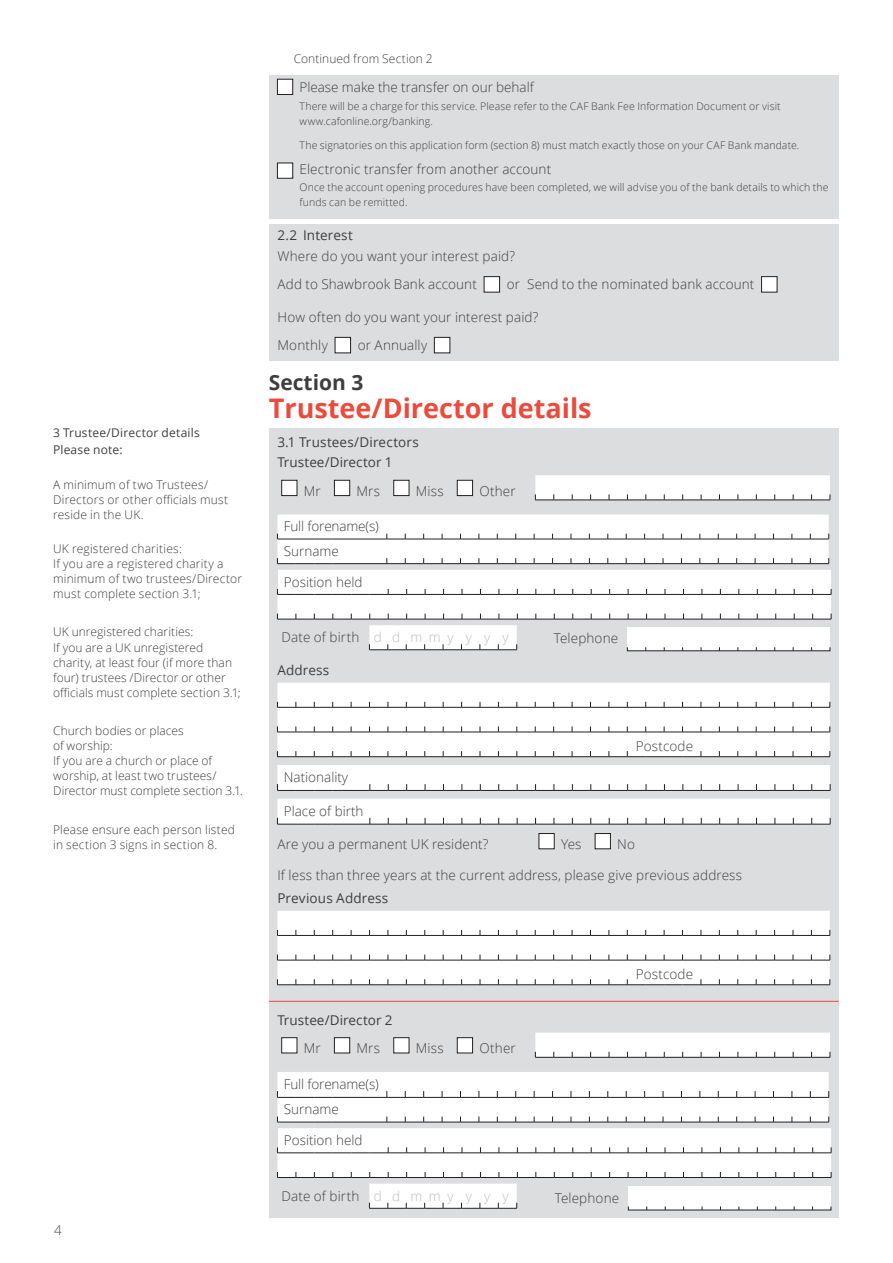
<style>
.page{position:relative;width:893px;height:1263px;background:#fff}
.page>*{position:absolute;margin:0;border:0;box-sizing:border-box;transform-origin:0 0}
.t1{font:700 27px "Open Sans";color:#ec4b3c}
.t2{font:700 21px "Open Sans";color:#3e3e3f}
.t3{font:300 13.5px/28.5px "Open Sans";letter-spacing:.01em;color:#3e3e3f}
.t4{font:13.5px/20.1px "Open Sans";letter-spacing:.01em;color:#3e3e3f}
.t5{font:300 13.5px/24.5px "Open Sans";letter-spacing:-.01em;color:#3e3e3f}
.t6{font:300 12px/15px "Open Sans";letter-spacing:.01em;color:#3e3e3f}
.t7{font:12px/17.1px "Open Sans";letter-spacing:.015em;color:#3e3e3f}
.t8{font:300 10.5px/15px "Open Sans";letter-spacing:.01em;color:#3e3e3f}
.s1{color:#bcbdc0}
</style>
<div class="page">
<div style="left:269px;top:428px;width:570px;height:789px;background:#dcdddf"></div>
<hr style="left:269px;top:1001px;width:570px;height:1px;background:#ec4b3c">
<svg style="left:535px;top:475px;width:296px;height:26px;background:#f2f2f2"></svg>
<div style="left:282px;top:480px;width:15px;height:16px;background:#fff"></div>
<div style="left:282px;top:480px;width:15px;height:16px;border:1px solid #231f20"></div>
<div style="left:334px;top:480px;width:16px;height:16px;background:#fff"></div>
<div style="left:334px;top:480px;width:16px;height:16px;border:1px solid #231f20"></div>
<div style="left:394px;top:480px;width:15px;height:16px;background:#fff"></div>
<div style="left:394px;top:480px;width:15px;height:16px;border:1px solid #231f20"></div>
<div style="left:457px;top:480px;width:16px;height:16px;background:#fff"></div>
<div style="left:457px;top:480px;width:16px;height:16px;border:1px solid #231f20"></div>
<svg style="left:277px;top:514px;width:552px;height:50px;background:#f4f4f4"></svg>
<svg style="left:277px;top:683px;width:554px;height:74px;background:#f4f3f4"></svg>
<svg style="left:277px;top:765px;width:554px;height:26px;background:#f3f3f3"></svg>
<svg style="left:277px;top:799px;width:554px;height:26px;background:#f3f3f3"></svg>
<div style="left:539px;top:833px;width:15px;height:16px;background:#fff"></div>
<div style="left:539px;top:833px;width:15px;height:16px;border:1px solid #231f20"></div>
<div style="left:595px;top:833px;width:15px;height:16px;background:#fff"></div>
<svg style="left:277px;top:911px;width:554px;height:74px;background:#f4f4f4"></svg>
<svg style="left:535px;top:1033px;width:296px;height:25px;background:#f3f3f3"></svg>
<div style="left:282px;top:1038px;width:15px;height:15px;background:#fff"></div>
<div style="left:334px;top:1038px;width:16px;height:15px;background:#fff"></div>
<div style="left:334px;top:1037px;width:16px;height:16px;border:1px solid #231f20"></div>
<div style="left:394px;top:1038px;width:15px;height:15px;background:#fff"></div>
<div style="left:457px;top:1038px;width:16px;height:15px;background:#fff"></div>
<div style="left:457px;top:1037px;width:16px;height:16px;border:1px solid #231f20"></div>
<svg style="left:277px;top:570px;width:555px;height:81px"></svg>
<svg style="left:277px;top:1072px;width:555px;height:138px"></svg>
<div style="left:269px;top:224px;width:570px;height:137px;background:#dcdddf"></div>
<div style="left:484px;top:277px;width:16px;height:15px;background:#fff"></div>
<div style="left:484px;top:276px;width:16px;height:16px;border:1px solid #231f20"></div>
<div style="left:761px;top:277px;width:16px;height:15px;background:#fff"></div>
<div style="left:761px;top:276px;width:16px;height:16px;border:1px solid #231f20"></div>
<div style="left:335px;top:337px;width:16px;height:16px;background:#fff"></div>
<div style="left:335px;top:337px;width:16px;height:16px;border:1px solid #231f20"></div>
<div style="left:434px;top:337px;width:16px;height:16px;background:#fff"></div>
<div style="left:434px;top:337px;width:16px;height:16px;border:1px solid #231f20"></div>
<div style="left:269px;top:75px;width:570px;height:143px;background:#dcdddf"></div>
<div style="left:277px;top:79px;width:16px;height:16px;background:#fff"></div>
<div style="left:277px;top:79px;width:16px;height:16px;border:1px solid #231f20"></div>
<div style="left:277px;top:163px;width:16px;height:15px;background:#fff"></div>
<div style="left:277px;top:163px;width:16px;height:15px;border:1px solid #231f20"></div>
<p class="t7" style="left:53px;top:424px;width:148px">3 Trustee/Director details<br>Please note:</p>
<p class="t6" style="left:53px;top:476px;width:176px">A minimum of two Trustees/<br>Directors or other officials must reside in the UK.</p>
<p class="t6" style="left:53px;top:541px;width:190px">UK registered charities:<br>If you are a registered charity a minimum of two trustees/Director must complete section 3.1;</p>
<p class="t6" style="left:53px;top:624px;width:189px">UK unregistered charities:<br>If you are a UK unregistered charity, at least four (if more than four) trustees /Director or other officials must complete section 3.1;</p>
<p class="t6" style="left:53px;top:723px;width:191px">Church bodies or places<br>of worship:<br>If you are a church or place of worship, at least two trustees/<br>Director must complete section 3.1.</p>
<p class="t6" style="left:53px;top:821px;width:183px">Please ensure each person listed in section 3 signs in section 8.</p>
<p class="t3" style="left:54px;top:1215px;width:9px">4</p>
<p class="t6" style="left:294px;top:51px;width:140px">Continued from Section 2</p>
<p class="t3" style="left:300px;top:73px;width:236px">Please make the transfer on our behalf</p>
<p class="t8" style="left:300px;top:98px;width:483px">There will be a charge for this service. Please refer to the CAF Bank Fee Information Document or visit www.cafonline.org/banking.</p>
<p class="t8" style="left:300px;top:137px;width:501px">The signatories on this application form (section 8) must match exactly those on your CAF Bank mandate.</p>
<p class="t3" style="left:300px;top:154px;width:253px">Electronic transfer from another account</p>
<p class="t8" style="left:300px;top:180px;width:531px">Once the account opening procedures have been completed, we will advise you of the bank details to which the funds can be remitted.</p>
<p class="t4" style="left:277px;top:225px;width:77px">2.2 Interest</p>
<p class="t3" style="left:277px;top:241px;width:239px">Where do you want your interest paid?<br>Add to Shawbrook Bank account</p>
<p class="t3" style="left:507px;top:270px;width:249px">or Send to the nominated bank account</p>
<p class="t3" style="left:277px;top:302px;width:263px">How often do you want your interest paid?<br>Monthly</p>
<p class="t3" style="left:358px;top:330px;width:71px">or Annually</p>
<h2 class="t2" style="left:269px;top:367px;width:96px">Section 3</h2>
<h1 class="t1" style="left:269px;top:389px;width:324px">Trustee/Director details</h1>
<p class="t4" style="left:277px;top:432px;width:143px">3.1 Trustees/Directors<br>Trustee/Director 1</p>
<p class="t3" style="left:304px;top:476px;width:19px">Mr</p>
<p class="t3" style="left:357px;top:476px;width:25px">Mrs</p>
<p class="t3" style="left:416px;top:476px;width:29px">Miss</p>
<p class="t3" style="left:479px;top:476px;width:38px">Other</p>
<p class="t5" style="left:284px;top:514px;width:97px">Full forename(s)<br>Surname</p>
<p class="t3" style="left:284px;top:567px;width:80px">Position held</p>
<p class="t3" style="left:282px;top:622px;width:229px">Date of birth <span class="s1">d d m m y y y y</span></p>
<p class="t4" style="left:277px;top:659px;width:54px">Address</p>
<p class="t3" style="left:554px;top:624px;width:66px">Telephone</p>
<p class="t3" style="left:636px;top:732px;width:59px">Postcode</p>
<p class="t3" style="left:284px;top:762px;width:66px">Nationality</p>
<p class="t3" style="left:284px;top:796px;width:81px">Place of birth</p>
<p class="t3" style="left:277px;top:829px;width:213px">Are you a permanent UK resident?</p>
<p class="t3" style="left:561px;top:829px;width:22px">Yes</p>
<p class="t3" style="left:617px;top:829px;width:19px">No</p>
<p class="t3" style="left:277px;top:860px;width:466px">If less than three years at the current address, please give previous address</p>
<p class="t4" style="left:277px;top:887px;width:112px">Previous Address</p>
<p class="t4" style="left:277px;top:1009px;width:117px">Trustee/Director 2</p>
<p class="t3" style="left:304px;top:1033px;width:19px">Mr</p>
<p class="t3" style="left:357px;top:1033px;width:25px">Mrs</p>
<p class="t3" style="left:416px;top:1033px;width:29px">Miss</p>
<p class="t3" style="left:479px;top:1033px;width:38px">Other</p>
<p class="t5" style="left:284px;top:1071px;width:97px;line-height:25.5px">Full forename(s)<br>Surname</p>
<p class="t3" style="left:284px;top:1125px;width:80px">Position held</p>
<p class="t3" style="left:282px;top:1181px;width:229px">Date of birth <span class="s1">d d m m y y y y</span></p>
<p class="t3" style="left:636px;top:960px;width:59px">Postcode</p>
<p class="t3" style="left:555px;top:1183px;width:66px">Telephone</p>
</div>
